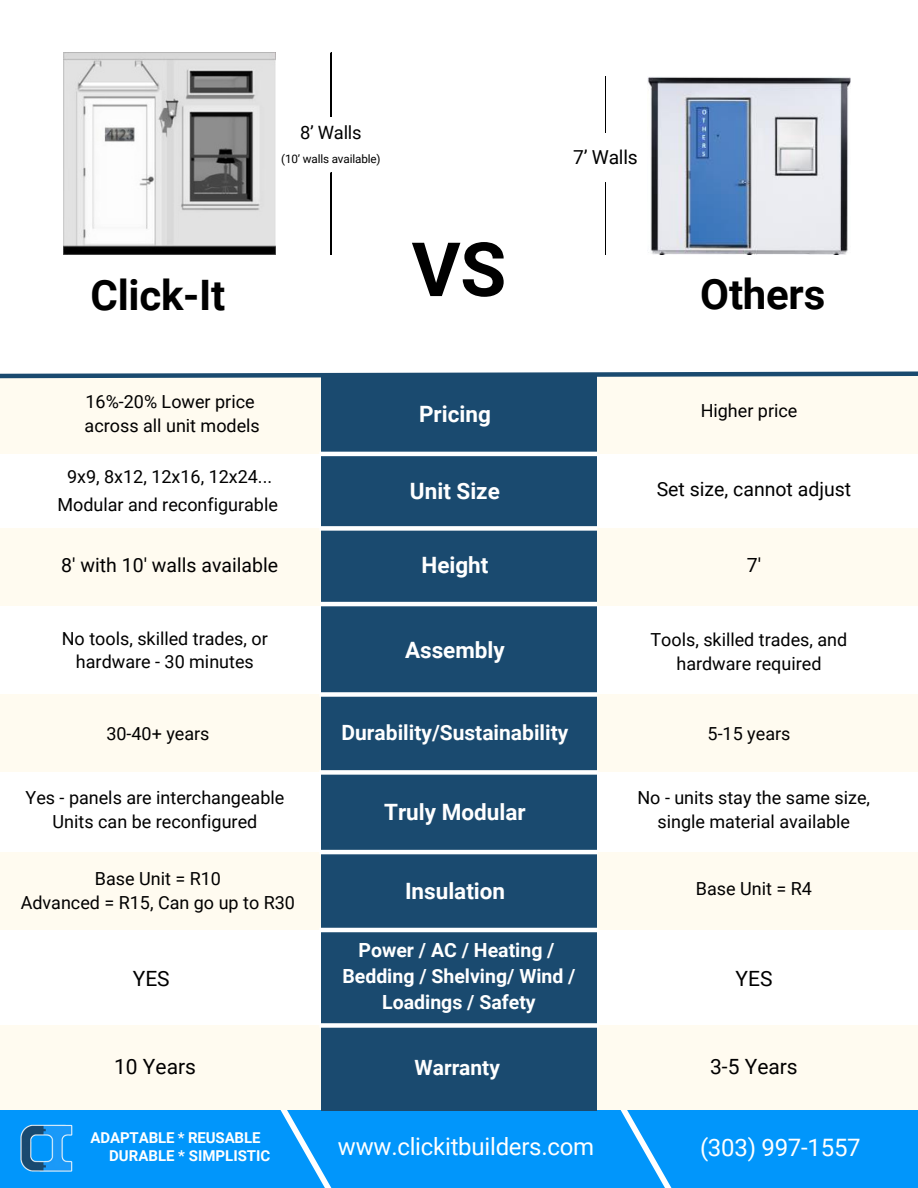
<style>
.page{position:relative;width:918px;height:1188px;background:#fff}
.page>*{position:absolute;margin:0;border:0;box-sizing:border-box;transform-origin:0 0}
.t1{font:700 75px "Roboto";color:#000}
.t2{font:700 42px "Roboto";letter-spacing:-.005em;color:#000}
.t3{font:24px "Roboto";letter-spacing:-.01em;color:#fff}
.t4{font:700 22.5px "Roboto";color:#fff}
.t5{font:700 21px "Roboto";color:#fff}
.t6{font:21px "Roboto";color:#000}
.t7{font:700 19.5px/25.8px "Roboto";color:#fff;text-align:center}
.t8{font:19.5px "Roboto";color:#000}
.t9{font:19.2px "Roboto";letter-spacing:-.01em;color:#000}
.t10{font:18.3px "Roboto";letter-spacing:-.01em;color:#000}
.t11{font:18px "Roboto";color:#000}
.t12{font:700 15px "Roboto";letter-spacing:-.005em;color:#fff}
.t13{font:11.7px "Roboto";letter-spacing:-.01em;color:#000}
</style>
<div class="page">
<img style="left:63px;top:53px;width:213px;height:201px">
<img style="left:648px;top:77px;width:202px;height:177px">
<svg style="left:331px;top:53px;width:1px;height:64px"></svg>
<svg style="left:331px;top:173px;width:1px;height:82px"></svg>
<svg style="left:605px;top:76px;width:1px;height:57px"></svg>
<svg style="left:605px;top:183px;width:1px;height:72px"></svg>
<div style="left:0;top:376px;width:918px;height:78px;background:#fffbf0"></div>
<div style="left:0;top:528px;width:918px;height:78px;background:#fffbf0"></div>
<div style="left:0;top:694px;width:918px;height:78px;background:#fffbf0"></div>
<div style="left:0;top:852px;width:918px;height:78px;background:#fffbf0"></div>
<div style="left:0;top:1110px;width:918px;height:78px;background:#0196fb"></div>
<svg style="left:280px;top:1110px;width:68px;height:78px"></svg>
<img style="left:20px;top:1125px;width:53px;height:47px">
<svg style="left:620px;top:1110px;width:52px;height:78px"></svg>
<div style="left:0;top:1025px;width:918px;height:85px;background:#fffbf0"></div>
<div style="left:321px;top:376px;width:276px;height:734px;background:#1a4a6f"></div>
<hr style="left:319px;top:452px;width:278px;height:4px;background:#fff">
<svg style="left:0;top:371px;width:918px;height:8px"></svg>
<div style="left:319px;top:526px;width:278px;height:5px;background:#fff"></div>
<hr style="left:320px;top:602px;width:277px;height:4px;background:#fff">
<div style="left:319px;top:692px;width:278px;height:5px;background:#fff"></div>
<div style="left:319px;top:770px;width:279px;height:5px;background:#fff"></div>
<hr style="left:319px;top:850px;width:279px;height:4px;background:#fff">
<hr style="left:319px;top:928px;width:279px;height:4px;background:#fff">
<div style="left:319px;top:1023px;width:280px;height:5px;background:#fff"></div>
<p class="t10" style="left:300px;top:122px;width:63px">8’ Walls</p>
<p class="t13" style="left:281px;top:152px;width:101px">(10’ walls available)</p>
<p class="t9" style="left:573px;top:146px;width:66px">7’ Walls</p>
<p class="t1" style="left:412px;top:227px;width:96px">VS</p>
<p class="t2" style="left:90px;top:272px;width:136px">Click-It</p>
<p class="t2" style="left:700px;top:270px;width:127px">Others</p>
<p class="t11" style="left:86px;top:391px;width:171px">16%-20% Lower price</p>
<p class="t11" style="left:85px;top:415px;width:177px">across all unit models</p>
<p class="t11" style="left:67px;top:466px;width:207px">9x9, 8x12, 12x16, 12x24...</p>
<p class="t11" style="left:57px;top:494px;width:222px">Modular and reconfigurable</p>
<h3 class="t4" style="left:419px;top:401px;width:73px">Pricing</h3>
<h1 class="t4" style="left:410px;top:478px;width:91px">Unit Size</h1>
<p class="t11" style="left:701px;top:400px;width:98px">Higher price</p>
<p class="t8" style="left:657px;top:478px;width:196px">Set size, cannot adjust</p>
<h5 class="t8" style="left:61px;top:554px;width:218px">8' with 10' walls available</h5>
<p class="t4" style="left:421px;top:552px;width:68px">Height</p>
<h5 class="t8" style="left:747px;top:554px;width:16px">7'</h5>
<h3 class="t11" style="left:62px;top:628px;width:208px">No tools, skilled trades, or</h3>
<h3 class="t11" style="left:76px;top:652px;width:179px">hardware - 30 minutes</h3>
<h2 class="t4" style="left:405px;top:637px;width:101px">Assembly</h2>
<h6 class="t11" style="left:651px;top:630px;width:198px">Tools, skilled trades, and</h6>
<h3 class="t11" style="left:676px;top:653px;width:147px">hardware required</h3>
<h2 class="t5" style="left:342px;top:721px;width:228px">Durability/Sustainability</h2>
<h3 class="t11" style="left:106px;top:723px;width:105px">30-40+ years</h3>
<h6 class="t11" style="left:708px;top:723px;width:84px">5-15 years</h6>
<h6 class="t11" style="left:26px;top:787px;width:260px">Yes - panels are interchangeable</h6>
<p class="t11" style="left:53px;top:811px;width:206px">Units can be reconfigured</p>
<p class="t11" style="left:95px;top:869px;width:128px">Base Unit = R10</p>
<p class="t11" style="left:21px;top:892px;width:276px">Advanced = R15, Can go up to R30</p>
<p class="t4" style="left:384px;top:799px;width:143px">Truly Modular</p>
<p class="t4" style="left:405px;top:878px;width:102px">Insulation</p>
<p class="t11" style="left:637px;top:787px;width:234px">No - units stay the same size,</p>
<p class="t11" style="left:658px;top:811px;width:194px">single material available</p>
<p class="t11" style="left:696px;top:878px;width:117px">Base Unit = R4</p>
<p class="t7" style="left:342px;top:937px;width:235px">Power / AC / Heating /<br>Bedding / Shelving/ Wind /<br>Loadings / Safety</p>
<p class="t6" style="left:133px;top:966px;width:38px">YES</p>
<p class="t6" style="left:735px;top:966px;width:38px">YES</p>
<p class="t6" style="left:114px;top:1055px;width:83px">10 Years</p>
<p class="t6" style="left:710px;top:1055px;width:89px">3-5 Years</p>
<h3 class="t5" style="left:414px;top:1056px;width:87px">Warranty</h3>
<p class="t12" style="left:91px;top:1129px;width:171px">ADAPTABLE * REUSABLE</p>
<p class="t12" style="left:109px;top:1147px;width:163px">DURABLE * SIMPLISTIC</p>
<p class="t3" style="left:338px;top:1133px;width:258px">www.clickitbuilders.com</p>
<p class="t3" style="left:700px;top:1133px;width:162px">(303) 997-1557</p>
</div>
